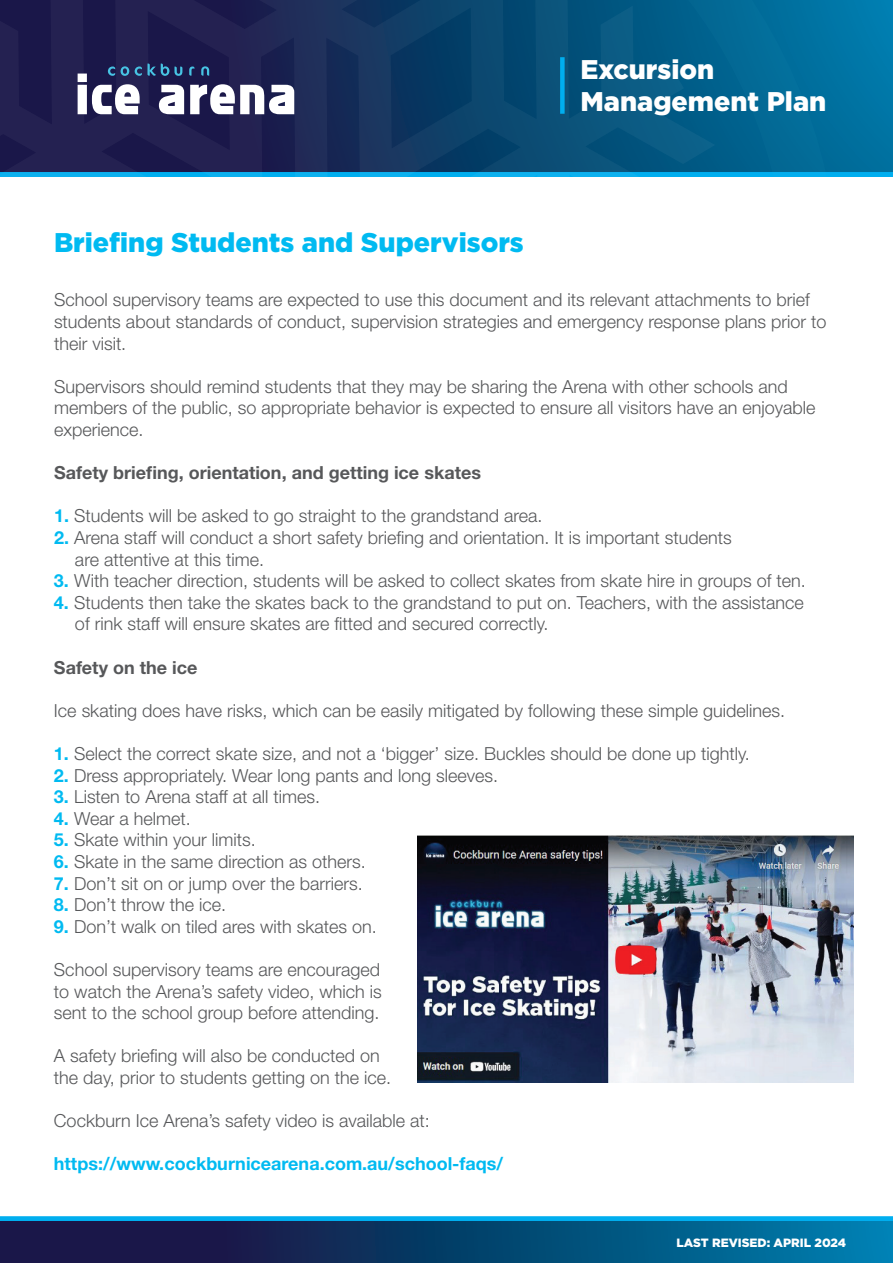
<style>
.page{position:relative;width:893px;height:1263px;background:#fff}
.page>*{position:absolute;margin:0;border:0;box-sizing:border-box;transform-origin:0 0}
.t1{font:900 27px "Gotham";color:#00baf1}
.t2{font:900 27px/32.4px "Gotham";color:#fff}
.t3{font:300 18px/21.6px "Helvetica Neue LT Std";color:#57585a}
.t4{font:700 18px "Helvetica Neue LT Std";color:#57585a}
.t5{font:700 18px "Helvetica Neue LT Std";color:#00baf1}
.t6{font:900 12px "Gotham";color:#fff}
.s1{font-weight:700;color:#00baf1}
</style>
<div class="page">
<svg style="left:0;top:1216px;width:893px;height:6px;background:#0a9eda"></svg>
<div style="left:0;top:0;width:893px;height:176px;background:#0075a6"></div>
<svg style="left:0;top:1222px;width:893px;height:41px;background:#0a406e"></svg>
<svg style="left:840px;top:172px;width:53px;height:5px"></svg>
<svg style="left:0;top:0;width:840px;height:177px;background:#0f4370"></svg>
<svg style="left:78px;top:64px;width:216px;height:50px;background:#717492"></svg>
<div style="left:560px;top:57px;width:5px;height:57px;background:#00aeef"></div>
<img style="left:418px;top:836px;width:436px;height:247px">
<h1 class="t2" style="left:580px;top:53px;width:247px">Excursion<br>Management Plan</h1>
<h1 class="t1" style="left:54px;top:224px;width:471px">Briefing Students and Supervisors</h1>
<p class="t3" style="left:54px;top:289px;width:774px">School supervisory teams are expected to use this document and its relevant attachments to brief students about standards of conduct, supervision strategies and emergency response plans prior to their visit.</p>
<p class="t3" style="left:54px;top:375px;width:763px">Supervisors should remind students that they may be sharing the Arena with other schools and members of the public, so appropriate behavior is expected to ensure all visitors have an enjoyable experience.</p>
<p class="t4" style="left:54px;top:462px;width:428px">Safety briefing, orientation, and getting ice skates</p>
<p class="t3" style="left:54px;top:505px;width:490px"><span class="s1">1.</span> Students will be asked to go straight to the grandstand area.</p>
<p class="t3" style="left:75px;top:526px;width:658px;text-indent:-21px"><span class="s1">2.</span> Arena staff will conduct a short safety briefing and orientation. It is important students are attentive at this time.</p>
<p class="t3" style="left:54px;top:569px;width:753px"><span class="s1">3.</span> With teacher direction, students will be asked to collect skates from skate hire in groups of ten.</p>
<p class="t3" style="left:75px;top:591px;width:730px;text-indent:-21px"><span class="s1">4.</span> Students then take the skates back to the grandstand to put on. Teachers, with the assistance of rink staff will ensure skates are fitted and secured correctly.</p>
<p class="t4" style="left:54px;top:656px;width:145px">Safety on the ice</p>
<p class="t3" style="left:54px;top:699px;width:733px">Ice skating does have risks, which can be easily mitigated by following these simple guidelines.</p>
<p class="t3" style="left:54px;top:742px;width:697px"><span class="s1">1.</span> Select the correct skate size, and not a ‘bigger’ size. Buckles should be done up tightly.</p>
<p class="t3" style="left:54px;top:764px;width:446px"><span class="s1">2.</span> Dress appropriately. Wear long pants and long sleeves.</p>
<p class="t3" style="left:54px;top:785px;width:268px"><span class="s1">3.</span> Listen to Arena staff at all times.</p>
<p class="t3" style="left:54px;top:807px;width:138px"><span class="s1">4.</span> Wear a helmet.</p>
<p class="t3" style="left:54px;top:829px;width:203px"><span class="s1">5.</span> Skate within your limits.</p>
<p class="t3" style="left:54px;top:850px;width:313px"><span class="s1">6.</span> Skate in the same direction as others.</p>
<p class="t3" style="left:54px;top:872px;width:310px"><span class="s1">7.</span> Don’t sit on or jump over the barriers.</p>
<p class="t3" style="left:54px;top:893px;width:174px"><span class="s1">8.</span> Don’t throw the ice.</p>
<p class="t3" style="left:54px;top:915px;width:324px"><span class="s1">9.</span> Don’t walk on tiled ares with skates on.</p>
<p class="t3" style="left:54px;top:958px;width:329px;text-align:justify">School supervisory teams are encouraged to watch the Arena’s safety video, which is sent to the school group before attending.</p>
<p class="t3" style="left:54px;top:1045px;width:339px">A safety briefing will also be conducted on the day, prior to students getting on the ice.</p>
<p class="t3" style="left:54px;top:1109px;width:377px">Cockburn Ice Arena’s safety video is available at:</p>
<p class="t5" style="left:54px;top:1153px;width:451px">https://www.cockburnicearena.com.au/school-faqs/</p>
<p class="t6" style="left:676px;top:1234px;width:171px">LAST REVISED: APRIL 2024</p>
</div>
